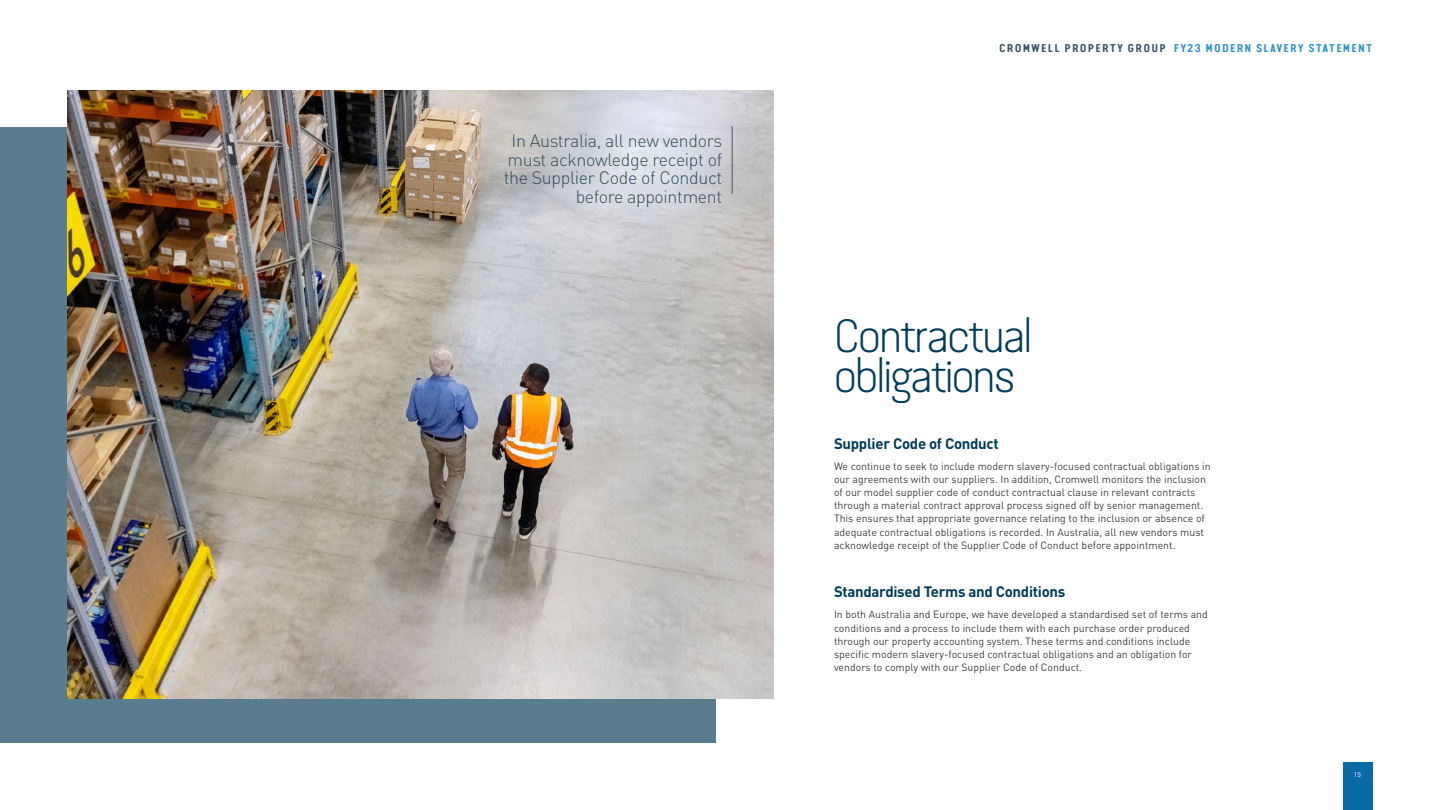
<style>
.page{position:relative;width:1440px;height:810px;background:#fff}
.page>*{position:absolute;margin:0;border:0;box-sizing:border-box;transform-origin:0 0}
.t1{font:300 46.5px/39.8px "Van Condensed Light Pro";letter-spacing:-.04em;color:#013d5b}
.t2{font:300 17.77px/18.4px "DINOT";letter-spacing:-.02em;color:#344e5a;text-align:right}
.t3{font:700 15px "DINOT";letter-spacing:-.02em;color:#013d5b}
.t4{font:700 11.32px "Van Condensed Pro";letter-spacing:.1em;color:#3096cb}
.t5{font:10.5px/13.1px "DINOT";color:#414042}
.t6{font:6.9px "DINOT";color:#fff}
.s1{color:#3a5470}
</style>
<div class="page">
<div style="left:1343px;top:763px;width:29px;height:47px;background:#0a6aa6"></div>
<div style="left:0;top:127px;width:716px;height:615px;background:#597d8e"></div>
<img style="left:68px;top:90px;width:705px;height:608px">
<hr style="left:732px;top:126px;width:1px;height:68px;background:#565659">
<h2 class="t2" style="left:504px;top:132px;width:220px">In Australia, all new vendors must acknowledge receipt of the Supplier Code of Conduct before appointment</h2>
<p class="t4" style="left:999px;top:40px;width:375px"><span class="s1">CROMWELL PROPERTY GROUP</span> FY23 MODERN SLAVERY STATEMENT</p>
<h1 class="t1" style="left:834px;top:315px;width:200px">Contractual obligations</h1>
<h3 class="t3" style="left:834px;top:433px;width:166px">Supplier Code of Conduct</h3>
<p class="t5" style="left:834px;top:459px;width:378px">We continue to seek to include modern slavery-focused contractual obligations in our agreements with our suppliers. In addition, Cromwell monitors the inclusion of our model supplier code of conduct contractual clause in relevant contracts through a material contract approval process signed off by senior management.<br>This ensures that appropriate governance relating to the inclusion or absence of adequate contractual obligations is recorded. In Australia, all new vendors must acknowledge receipt of the Supplier Code of Conduct before appointment.</p>
<h3 class="t3" style="left:834px;top:582px;width:233px">Standardised Terms and Conditions</h3>
<p class="t5" style="left:834px;top:608px;width:375px">In both Australia and Europe, we have developed a standardised set of terms and conditions and a process to include them with each purchase order produced through our property accounting system. These terms and conditions include specific modern slavery-focused contractual obligations and an obligation for vendors to comply with our Supplier Code of Conduct.</p>
<p class="t6" style="left:1354px;top:771px;width:9px">15</p>
</div>
